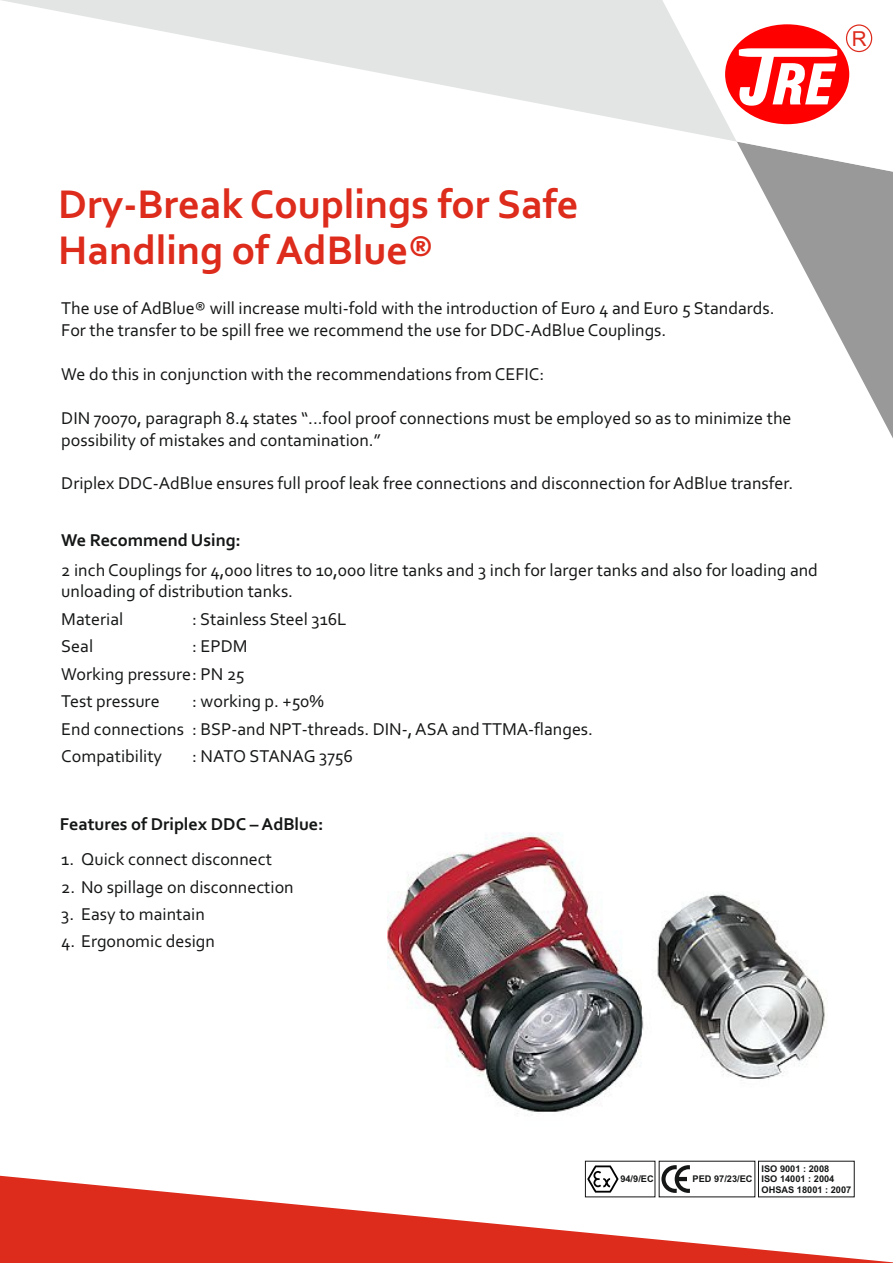
<style>
.page{position:relative;width:893px;height:1263px;background:#fff}
.page>*{position:absolute;margin:0;border:0;box-sizing:border-box;transform-origin:0 0}
.t1{font:700 42px/45.8px "Corbel";color:#dd2b1c}
.t2{font:20.7px "Arial";color:#dd2b1c}
.t3{font:18px/27.5px "Corbel";color:#151616}
.t4{font:700 18px "Corbel";color:#151616}
.t5{font:700 9.3px/10.4px "Arial";color:#151616}
</style>
<div class="page">
<img style="left:388px;top:833px;width:440px;height:342px">
<svg style="left:755px;top:176px;width:138px;height:262px"></svg>
<svg style="left:1px;top:0;width:650px;height:125px"></svg>
<svg style="left:0;top:1175px;width:893px;height:88px;fill:#dd2b1c"></svg>
<svg style="left:651px;top:0;width:242px;height:176px"></svg>
<svg style="left:587px;top:1165px;width:32px;height:27px"></svg>
<svg style="left:661px;top:1165px;width:29px;height:28px"></svg>
<p class="t2" style="left:852px;top:31px;width:16px">R</p>
<h1 class="t1" style="left:58px;top:185px;width:522px">Dry-Break Couplings for Safe<br>Handling of AdBlue®</h1>
<p class="t3" style="left:61px;top:298px;width:715px;line-height:21.9px">The use of AdBlue® will increase multi-fold with the introduction of Euro 4 and Euro 5 Standards.<br>For the transfer to be spill free we recommend the use for DDC-AdBlue Couplings.</p>
<p class="t3" style="left:61px;top:361px;width:484px">We do this in conjunction with the recommendations from CEFIC:</p>
<p class="t3" style="left:61px;top:408px;width:732px;line-height:21.9px">DIN 70070, paragraph 8.4 states “...fool proof connections must be employed so as to minimize the possibility of mistakes and contamination.”</p>
<p class="t3" style="left:61px;top:471px;width:734px">Driplex DDC-AdBlue ensures full proof leak free connections and disconnection for AdBlue transfer.</p>
<p class="t4" style="left:61px;top:533px;width:181px">We Recommend Using:</p>
<p class="t3" style="left:61px;top:560px;width:758px;line-height:21.9px">2 inch Couplings for 4,000 litres to 10,000 litre tanks and 3 inch for larger tanks and also for loading and unloading of distribution tanks.</p>
<p class="t3" style="left:61px;top:607px;width:64px">Material</p>
<p class="t3" style="left:192px;top:607px;width:156px">: Stainless Steel 316L</p>
<p class="t3" style="left:61px;top:634px;width:33px">Seal</p>
<p class="t3" style="left:61px;top:634px;width:188px;text-indent:131px">: EPDM<br>Working pressure : PN 25<br>Test pressure</p>
<p class="t3" style="left:61px;top:689px;width:533px;text-indent:131px">: working p. +50%<br>End connections : BSP-and NPT-threads. DIN-, ASA and TTMA-flanges.<br>Compatibility</p>
<p class="t3" style="left:192px;top:744px;width:162px">: NATO STANAG 3756</p>
<p class="t4" style="left:60px;top:817px;width:265px">Features of Driplex DDC – AdBlue:</p>
<p class="t3" style="left:61px;top:847px;width:212px">1. Quick connect disconnect</p>
<p class="t3" style="left:61px;top:874px;width:234px">2. No spillage on disconnection</p>
<p class="t3" style="left:61px;top:902px;width:145px">3. Easy to maintain</p>
<p class="t3" style="left:61px;top:929px;width:155px">4. Ergonomic design</p>
<p class="t5" style="left:620px;top:1175px;width:35px">94/9/EC</p>
<p class="t5" style="left:693px;top:1175px;width:62px">PED 97/23/EC</p>
<p class="t5" style="left:761px;top:1164px;width:91px">ISO 9001 : 2008<br>ISO 14001 : 2004<br>OHSAS 18001 : 2007</p>
</div>
